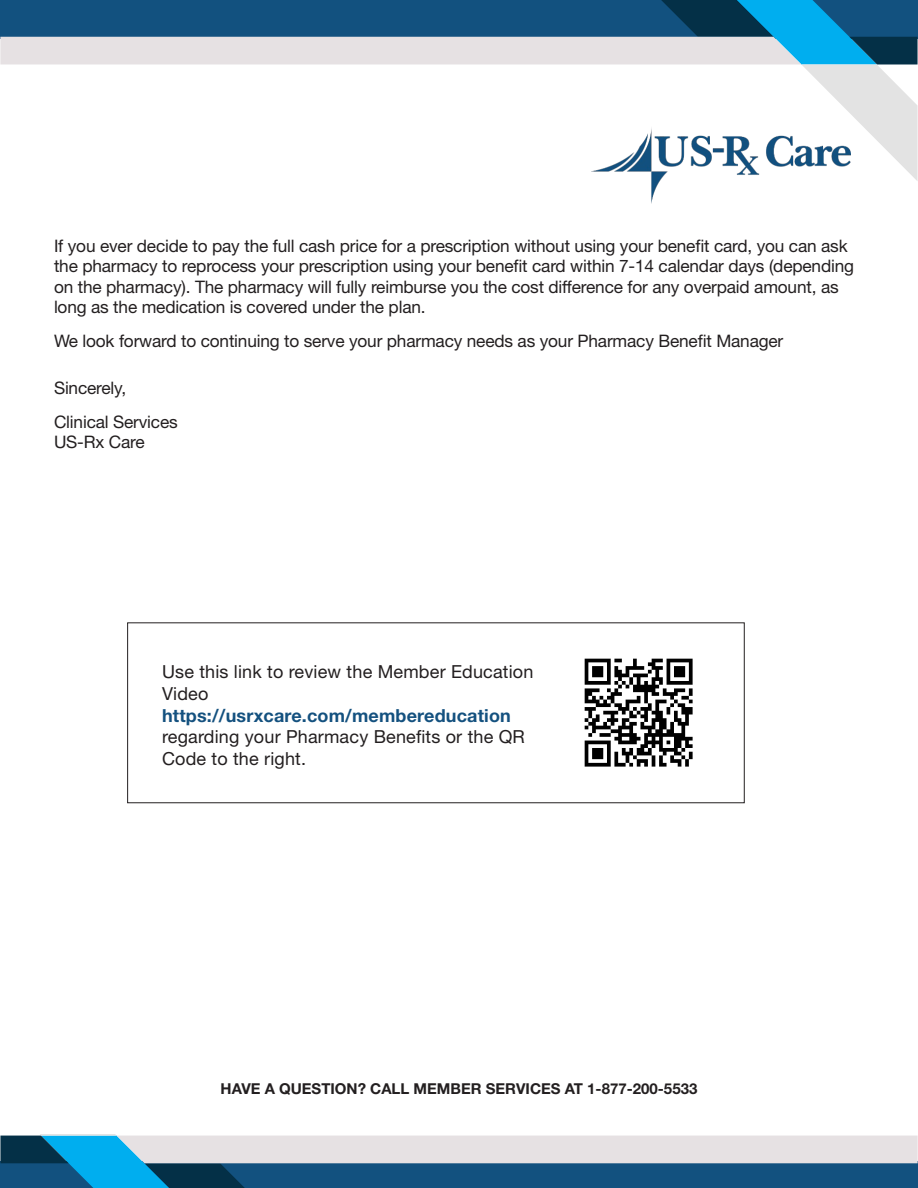
<style>
.page{position:relative;width:918px;height:1188px;background:#fff}
.page>*{position:absolute;margin:0;border:0;box-sizing:border-box;transform-origin:0 0}
.t1{font:18px/21.6px "Helvetica Neue LT Std";letter-spacing:.01em;color:#231f20}
.t2{font:17.25px/20.2px "Helvetica Neue LT Std";letter-spacing:-.01em;color:#231f20}
.t3{font:700 15px "Helvetica Neue LT Std";color:#231f20}
.s1{font-weight:700;color:#14517f}
</style>
<div class="page">
<img style="left:651px;top:181px;width:9px;height:23px">
<svg style="left:0;top:0;width:918px;height:181px"></svg>
<svg style="left:0;top:1134px;width:918px;height:54px"></svg>
<img style="left:584px;top:658px;width:109px;height:109px">
<div style="left:127px;top:623px;width:617px;height:180px;border:1px solid #231f20"></div>
<p class="t2" style="left:54px;top:236px;width:802px">If you ever decide to pay the full cash price for a prescription without using your benefit card, you can ask the pharmacy to reprocess your prescription using your benefit card within 7-14 calendar days (depending on the pharmacy). The pharmacy will fully reimburse you the cost difference for any overpaid amount, as long as the medication is covered under the plan.</p>
<p class="t2" style="left:54px;top:330px;width:731px">We look forward to continuing to serve your pharmacy needs as your Pharmacy Benefit Manager</p>
<p class="t2" style="left:54px;top:377px;width:74px">Sincerely,</p>
<p class="t2" style="left:54px;top:411px;width:125px">Clinical Services</p>
<p class="t2" style="left:54px;top:431px;width:92px">US-Rx Care</p>
<p class="t1" style="left:162px;top:661px;width:373px">Use this link to review the Member Education<br>Video <span class="s1">https://usrxcare.com/membereducation </span>regarding your Pharmacy Benefits or the QR<br>Code to the right.</p>
<p class="t3" style="left:221px;top:1079px;width:478px">HAVE A QUESTION? CALL MEMBER SERVICES AT 1-877-200-5533</p>
</div>
